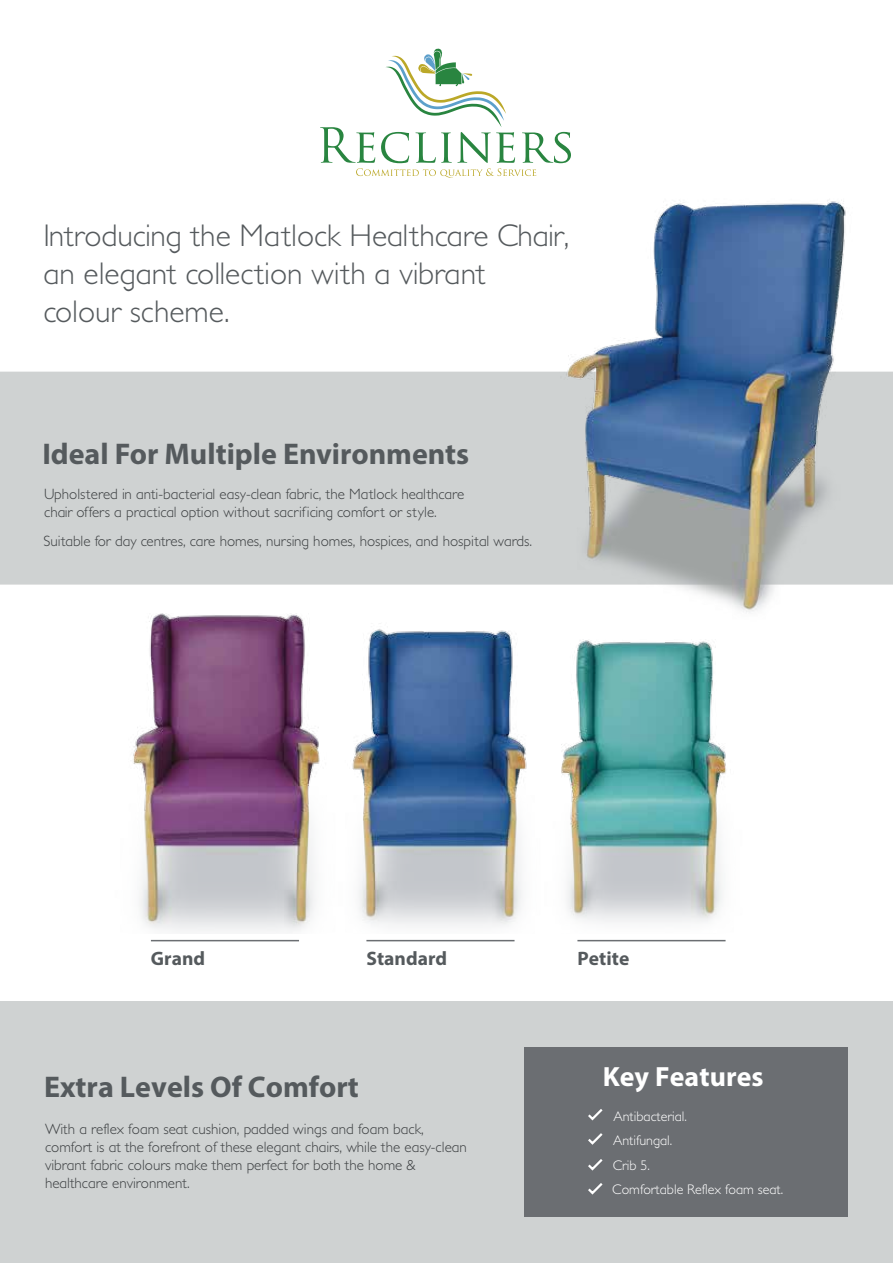
<style>
.page{position:relative;width:893px;height:1263px;background:#fff}
.page>*{position:absolute;margin:0;border:0;box-sizing:border-box;transform-origin:0 0}
.t1{font:300 31.5px/37.8px "Petita";color:#555a5d}
.t2{font:700 30px "Myriad Pro";color:#555a5d}
.t3{font:700 27.9px "Myriad Pro";letter-spacing:.005em;color:#fff}
.t4{font:700 19.5px "Myriad Pro";letter-spacing:.005em;color:#555a5d}
.t5{font:300 15px/18px "Petita";color:#3d4042}
.t6{font:300 13.95px/24.5px "Petita";color:#fff}
</style>
<div class="page">
<img style="left:133px;top:613px;width:593px;height:319px">
<div style="left:0;top:372px;width:542px;height:213px;background:#cfd2d2"></div>
<div style="left:0;top:1002px;width:893px;height:261px;background:#cfd2d2"></div>
<hr style="left:577px;top:940px;width:149px;height:1px;background:#6b6e72">
<hr style="left:151px;top:940px;width:148px;height:1px;background:#6b6e72">
<hr style="left:366px;top:940px;width:149px;height:1px;background:#6b6e72">
<svg style="left:320px;top:48px;width:222px;height:130px"></svg>
<img style="left:542px;top:131px;width:351px;height:513px">
<div style="left:524px;top:1047px;width:324px;height:170px;background:#6b6e72"></div>
<svg style="left:588px;top:1109px;width:15px;height:12px"></svg>
<svg style="left:588px;top:1133px;width:15px;height:12px"></svg>
<svg style="left:588px;top:1159px;width:15px;height:12px"></svg>
<svg style="left:588px;top:1183px;width:15px;height:12px"></svg>
<h1 class="t1" style="left:43px;top:217px;width:527px">Introducing the Matlock Healthcare Chair, an elegant collection with a vibrant colour scheme.</h1>
<h2 class="t2" style="left:42px;top:434px;width:428px">Ideal For Multiple Environments</h2>
<p class="t5" style="left:44px;top:486px;width:422px">Upholstered in anti-bacterial easy-clean fabric, the Matlock healthcare chair offers a practical option without sacrificing comfort or style.</p>
<p class="t5" style="left:43px;top:532px;width:490px">Suitable for day centres, care homes, nursing homes, hospices, and hospital wards.</p>
<h3 class="t4" style="left:151px;top:945px;width:56px">Grand</h3>
<h3 class="t4" style="left:366px;top:945px;width:82px">Standard</h3>
<h3 class="t4" style="left:577px;top:945px;width:53px">Petite</h3>
<h2 class="t2" style="left:44px;top:1067px;width:316px">Extra Levels Of Comfort</h2>
<h3 class="t3" style="left:603px;top:1058px;width:162px">Key Features</h3>
<p class="t6" style="left:612px;top:1104px;width:172px">Antibacterial.<br>Antifungal.<br>Crib 5.<br>Comfortable Reflex foam seat.</p>
<p class="t5" style="left:45px;top:1121px;width:423px">With a reflex foam seat cushion, padded wings and foam back, comfort is at the forefront of these elegant chairs, while the easy-clean vibrant fabric colours make them perfect for both the home &amp; healthcare environment.</p>
</div>
